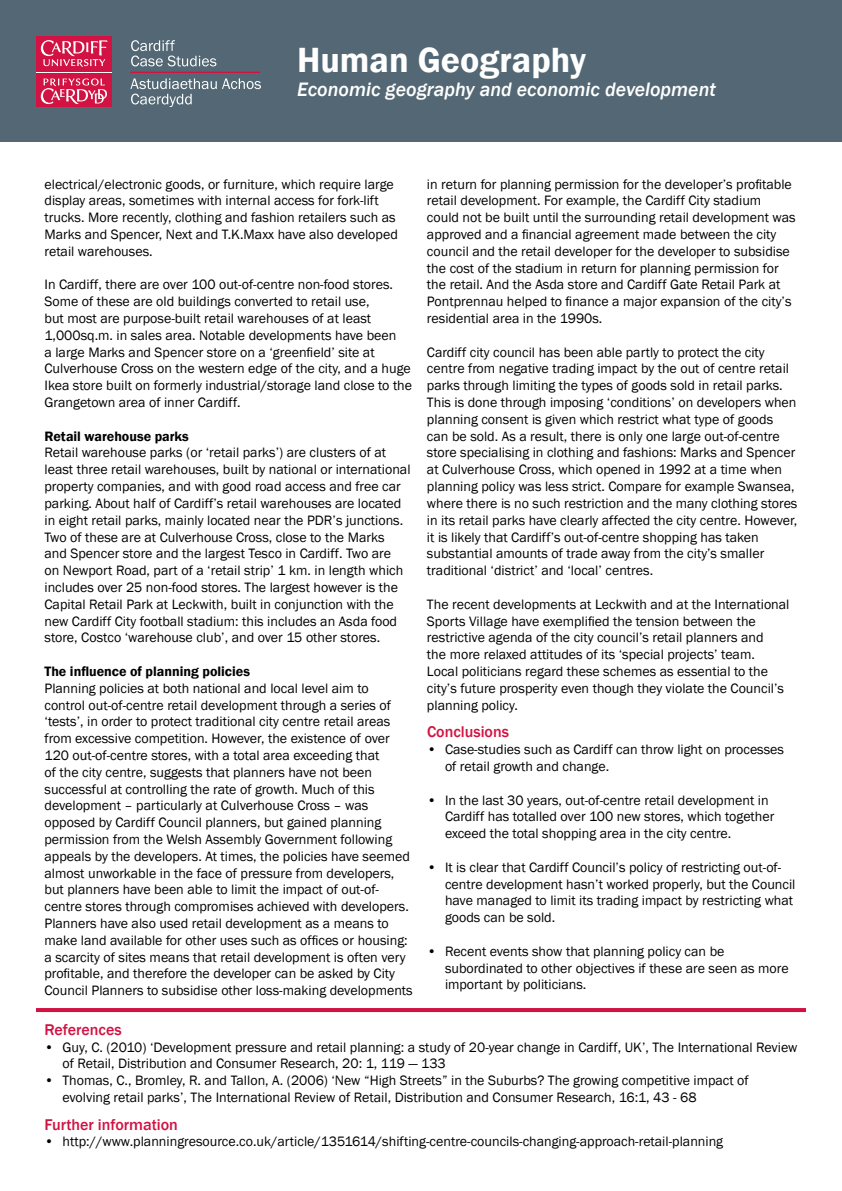
<style>
.page{position:relative;width:842px;height:1191px;background:#fff}
.page>*{position:absolute;margin:0;border:0;box-sizing:border-box;transform-origin:0 0}
.t1{font:600 36px "Franklin Gothic";color:#fff}
.t2{font:italic 500 20px "Franklin Gothic";color:#fff}
.t3{font:500 16px "Franklin Gothic";color:#d21242}
.t4{font:14px/16.8px "Franklin Gothic";color:#000}
.t5{font:600 14px "Franklin Gothic";color:#000}
</style>
<div class="page">
<div style="left:0;top:0;width:842px;height:142px;background:#536874"></div>
<hr style="left:36px;top:71px;width:75px;height:2px;background:#fff">
<div style="left:36px;top:73px;width:75px;height:34px;background:#d21242"></div>
<svg style="left:41px;top:78px;width:66px;height:26px"></svg>
<div style="left:36px;top:36px;width:75px;height:35px;background:#d21242"></div>
<svg style="left:41px;top:40px;width:66px;height:27px"></svg>
<hr style="left:130px;top:72px;width:130px;height:1px;background:#d21242">
<svg style="left:131px;top:40px;width:85px;height:26px"></svg>
<svg style="left:130px;top:78px;width:131px;height:29px"></svg>
<hr style="left:36px;top:1008px;width:770px;height:4px;background:#d21242">
<h1 class="t1" style="left:297px;top:38px;width:290px">Human Geography</h1>
<h2 class="t2" style="left:297px;top:77px;width:420px">Economic geography and economic development</h2>
<p class="t4" style="left:45px;top:176px;width:355px">electrical/electronic goods, or furniture, which require large display areas, sometimes with internal access for fork-lift trucks. More recently, clothing and fashion retailers such as Marks and Spencer, Next and T.K.Maxx have also developed retail warehouses.</p>
<p class="t4" style="left:45px;top:277px;width:369px">In Cardiff, there are over 100 out-of-centre non-food stores.<br>Some of these are old buildings converted to retail use,<br>but most are purpose-built retail warehouses of at least 1,000sq.m. in sales area. Notable developments have been<br>a large Marks and Spencer store on a ‘greenfield’ site at Culverhouse Cross on the western edge of the city, and a huge Ikea store built on formerly industrial/storage land close to the Grangetown area of inner Cardiff.</p>
<p class="t5" style="left:45px;top:427px;width:146px">Retail warehouse parks</p>
<p class="t4" style="left:45px;top:445px;width:368px">Retail warehouse parks (or ‘retail parks’) are clusters of at least three retail warehouses, built by national or international property companies, and with good road access and free car parking. About half of Cardiff’s retail warehouses are located in eight retail parks, mainly located near the PDR’s junctions.<br>Two of these are at Culverhouse Cross, close to the Marks and Spencer store and the largest Tesco in Cardiff. Two are<br>on Newport Road, part of a ‘retail strip’ 1 km. in length which includes over 25 non-food stores. The largest however is the Capital Retail Park at Leckwith, built in conjunction with the new Cardiff City football stadium: this includes an Asda food store, Costco ‘warehouse club’, and over 15 other stores.</p>
<p class="t5" style="left:45px;top:662px;width:207px">The influence of planning policies</p>
<p class="t4" style="left:45px;top:680px;width:370px">Planning policies at both national and local level aim to<br>control out-of-centre retail development through a series of ‘tests’, in order to protect traditional city centre retail areas from excessive competition. However, the existence of over 120 out-of-centre stores, with a total area exceeding that<br>of the city centre, suggests that planners have not been successful at controlling the rate of growth. Much of this development – particularly at Culverhouse Cross – was opposed by Cardiff Council planners, but gained planning permission from the Welsh Assembly Government following appeals by the developers. At times, the policies have seemed almost unworkable in the face of pressure from developers, but planners have been able to limit the impact of out-of&shy;centre stores through compromises achieved with developers.<br>Planners have also used retail development as a means to make land available for other uses such as offices or housing: a scarcity of sites means that retail development is often very profitable, and therefore the developer can be asked by City Council Planners to subsidise other loss-making developments</p>
<p class="t4" style="left:427px;top:176px;width:370px">in return for planning permission for the developer’s profitable retail development. For example, the Cardiff City stadium could not be built until the surrounding retail development was approved and a financial agreement made between the city council and the retail developer for the developer to subsidise the cost of the stadium in return for planning permission for the retail. And the Asda store and Cardiff Gate Retail Park at Pontprennau helped to finance a major expansion of the city’s residential area in the 1990s.</p>
<p class="t4" style="left:427px;top:344px;width:372px">Cardiff city council has been able partly to protect the city centre from negative trading impact by the out of centre retail parks through limiting the types of goods sold in retail parks.<br>This is done through imposing ‘conditions’ on developers when planning consent is given which restrict what type of goods can be sold. As a result, there is only one large out-of-centre store specialising in clothing and fashions: Marks and Spencer at Culverhouse Cross, which opened in 1992 at a time when planning policy was less strict. Compare for example Swansea, where there is no such restriction and the many clothing stores in its retail parks have clearly affected the city centre. However, it is likely that Cardiff’s out-of-centre shopping has taken substantial amounts of trade away from the city’s smaller traditional ‘district’ and ‘local’ centres.</p>
<p class="t4" style="left:427px;top:596px;width:364px">The recent developments at Leckwith and at the International Sports Village have exemplified the tension between the restrictive agenda of the city council’s retail planners and<br>the more relaxed attitudes of its ‘special projects’ team.<br>Local politicians regard these schemes as essential to the city’s future prosperity even though they violate the Council’s planning policy.</p>
<p class="t3" style="left:427px;top:722px;width:83px">Conclusions</p>
<p class="t4" style="left:445px;top:741px;width:341px;text-indent:-18px">• Case-studies such as Cardiff can throw light on processes of retail growth and change.</p>
<p class="t4" style="left:445px;top:791px;width:331px;text-indent:-18px">• In the last 30 years, out-of-centre retail development in<br>Cardiff has totalled over 100 new stores, which together exceed the total shopping area in the city centre.</p>
<p class="t4" style="left:445px;top:859px;width:352px;text-indent:-18px">• It is clear that Cardiff Council’s policy of restricting out-of&shy;centre development hasn’t worked properly, but the Council have managed to limit its trading impact by restricting what goods can be sold.</p>
<p class="t4" style="left:445px;top:943px;width:345px;text-indent:-18px">• Recent events show that planning policy can be subordinated to other objectives if these are seen as more important by politicians.</p>
<p class="t3" style="left:45px;top:1019px;width:79px">References</p>
<p class="t4" style="left:63px;top:1038px;width:736px;text-indent:-18px">• Guy, C. (2010) ‘Development pressure and retail planning: a study of 20-year change in Cardiff, UK’, The International Review of Retail, Distribution and Consumer Research, 20: 1, 119 — 133</p>
<p class="t4" style="left:63px;top:1072px;width:688px;text-indent:-18px">• Thomas, C., Bromley, R. and Tallon, A. (2006) ‘New “High Streets” in the Suburbs? The growing competitive impact of evolving retail parks’, The International Review of Retail, Distribution and Consumer Research, 16:1, 43 - 68</p>
<p class="t3" style="left:45px;top:1114px;width:135px">Further information</p>
<p class="t4" style="left:45px;top:1133px;width:680px">• http://www.planningresource.co.uk/article/1351614/shifting-centre-councils-changing-approach-retail-planning</p>
</div>
